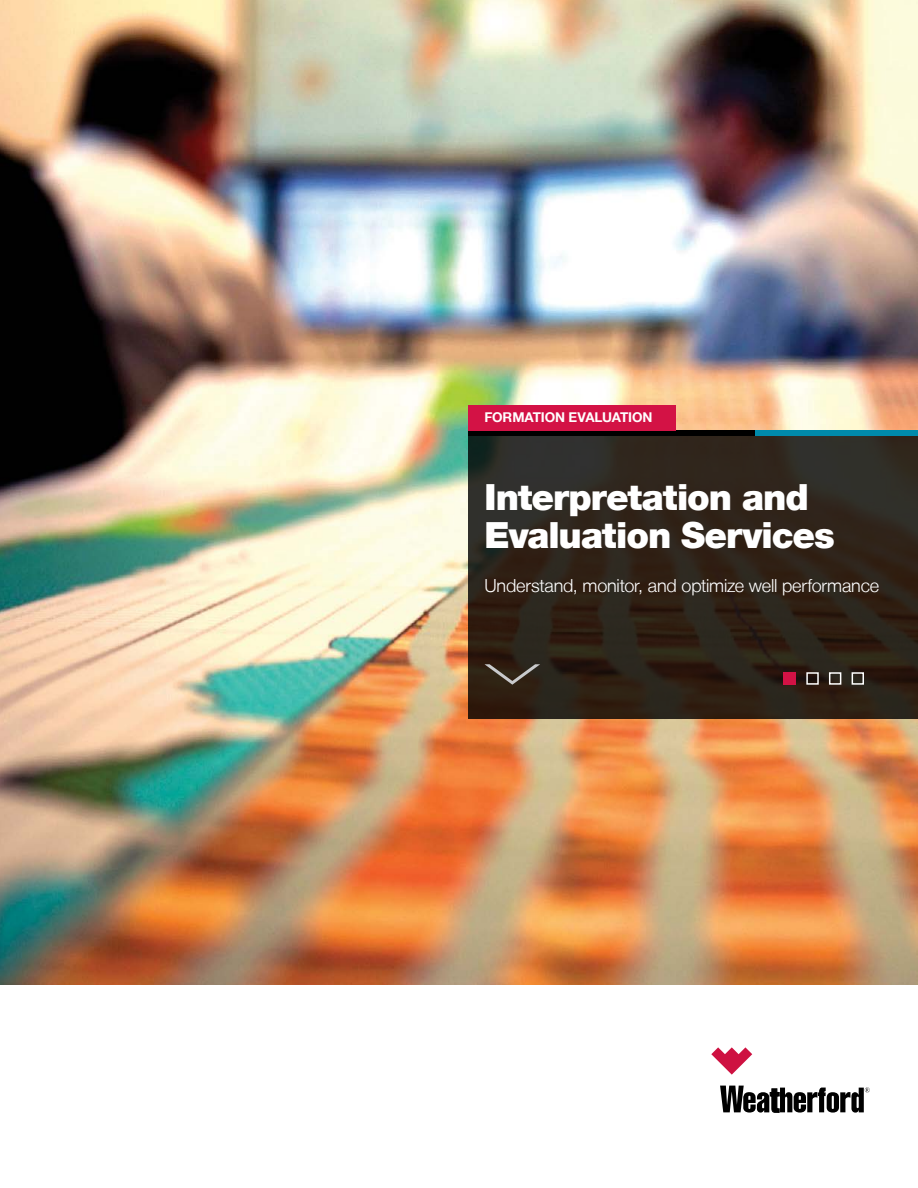
<style>
.page{position:relative;width:918px;height:1188px;background:#fff}
.page>*{position:absolute;margin:0;border:0;box-sizing:border-box;transform-origin:0 0}
.t1{font:900 36px/39px "Helvetica Neue LT";letter-spacing:-.03em;color:#fff}
.t2{font:300 18px "Helvetica Neue LT";letter-spacing:-.01em;color:#fff}
.t3{font:700 13.5px "Helvetica Neue LT";letter-spacing:-.005em;color:#fff}
</style>
<div class="page">
<svg style="left:711px;top:1047px;width:41px;height:28px"></svg>
<svg style="left:720px;top:1086px;width:150px;height:27px"></svg>
<img style="left:0;top:0;width:918px;height:985px">
<svg style="left:468px;top:436px;width:450px;height:283px;background:#2d241a"></svg>
<div style="left:468px;top:430px;width:450px;height:6px;background:#000"></div>
<div style="left:755px;top:430px;width:163px;height:6px;background:#008aab"></div>
<div style="left:806px;top:672px;width:13px;height:13px;border:2px solid #fff"></div>
<div style="left:829px;top:672px;width:12px;height:13px;border:2px solid #fff"></div>
<div style="left:784px;top:672px;width:12px;height:13px;background:#d31245"></div>
<div style="left:852px;top:672px;width:12px;height:13px;border:2px solid #fff"></div>
<div style="left:468px;top:405px;width:207px;height:25px;background:#d31245"></div>
<svg style="left:484px;top:664px;width:56px;height:21px"></svg>
<p class="t3" style="left:484px;top:409px;width:170px">FORMATION EVALUATION</p>
<h1 class="t1" style="left:484px;top:477px;width:352px">Interpretation and<br>Evaluation Services</h1>
<p class="t2" style="left:484px;top:575px;width:396px">Understand, monitor, and optimize well performance</p>
</div>
